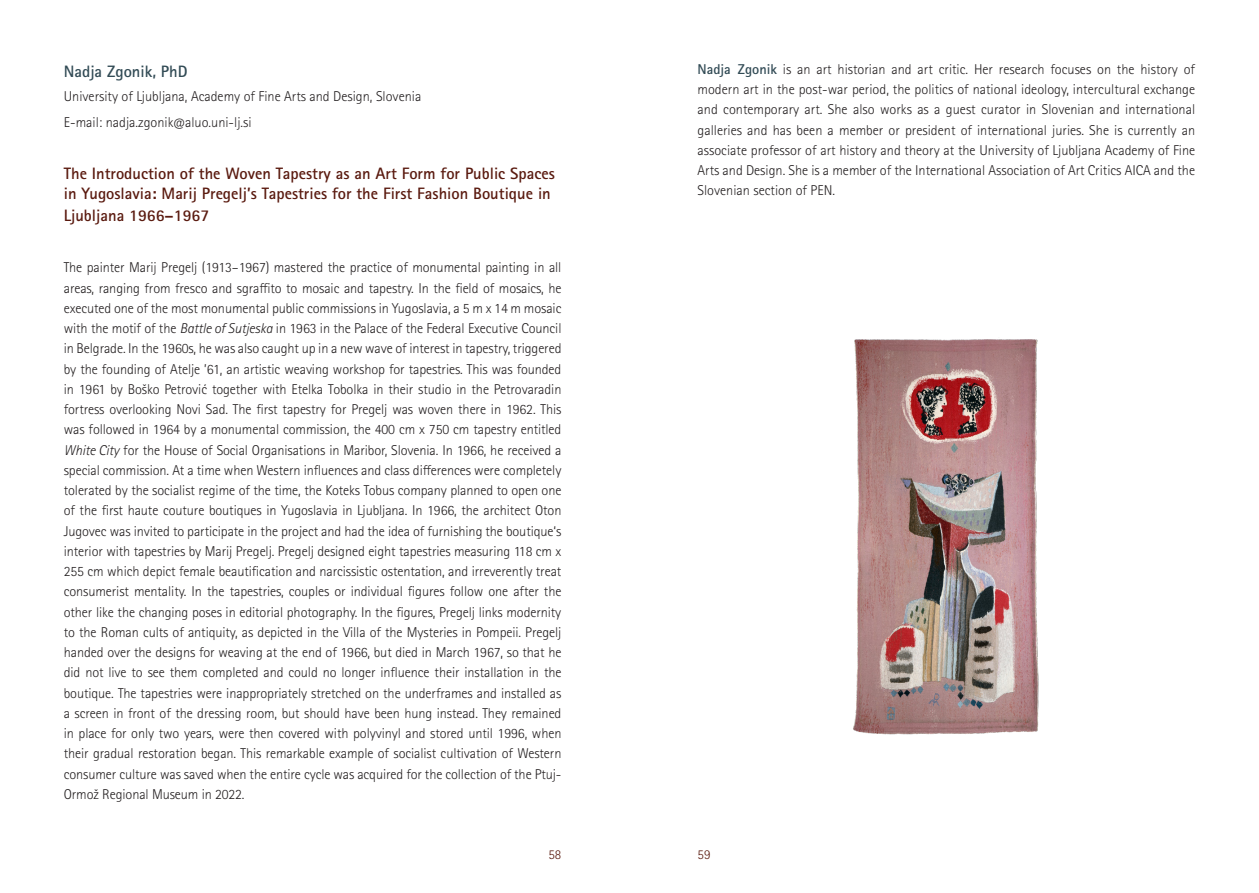
<style>
.page{position:relative;width:1259px;height:893px;background:#fff}
.page>*{position:absolute;margin:0;border:0;box-sizing:border-box;transform-origin:0 0}
.t1{font:700 16.5px/20.9px "Rotis Sans Serif Pro";color:#5a1a0f}
.t2{font:700 16.5px "Rotis Sans Serif Pro";color:#324b55}
.tekstblok{font:300 14.25px/20.2px "Rotis Sans Serif Pro";color:#231f20;text-align:justify}
.t3{font:300 13.5px "Rotis Sans Serif Pro";color:#5a1a0f}
.s1{font-style:italic}
.s2{font-weight:700;color:#324b55}
</style>
<div class="page">
<img style="left:853px;top:339px;width:186px;height:396px">
<p class="t2" style="left:64px;top:61px;width:125px">Nadja Zgonik, PhD</p>
<p class="tekstblok" style="left:64px;top:87px;width:359px">University of Ljubljana, Academy of Fine Arts and Design, Slovenia</p>
<p class="tekstblok" style="left:64px;top:113px;width:189px">E-mail: nadja.zgonik@aluo.uni-lj.si</p>
<p class="t1" style="left:64px;top:163px;width:492px">The Introduction of the Woven Tapestry as an Art Form for Public Spaces in Yugoslavia: Marij Pregelj’s Tapestries for the First Fashion Boutique in<br>Ljubljana 1966–1967</p>
<p class="tekstblok" style="left:64px;top:258px;width:499px">The painter Marij Pregelj (1913–1967) mastered the practice of monumental painting in all areas, ranging from fresco and sgraffito to mosaic and tapestry. In the field of mosaics, he executed one of the most monumental public commissions in Yugoslavia, a 5 m x 14 m mosaic with the motif of the <span class="s1">Battle of Sutjeska</span> in 1963 in the Palace of the Federal Executive Council in Belgrade. In the 1960s, he was also caught up in a new wave of interest in tapestry, triggered by the founding of Atelje ’61, an artistic weaving workshop for tapestries. This was founded in 1961 by Boško Petrović together with Etelka Tobolka in their studio in the Petrovaradin fortress overlooking Novi Sad. The first tapestry for Pregelj was woven there in 1962. This was followed in 1964 by a monumental commission, the 400 cm x 750 cm tapestry entitled <span class="s1">White City</span> for the House of Social Organisations in Maribor, Slovenia. In 1966, he received a special commission. At a time when Western influences and class differences were completely tolerated by the socialist regime of the time, the Koteks Tobus company planned to open one of the first haute couture boutiques in Yugoslavia in Ljubljana. In 1966, the architect Oton Jugovec was invited to participate in the project and had the idea of furnishing the boutique‘s interior with tapestries by Marij Pregelj. Pregelj designed eight tapestries measuring 118 cm x 255 cm which depict female beautification and narcissistic ostentation, and irreverently treat consumerist mentality. In the tapestries, couples or individual figures follow one after the other like the changing poses in editorial photography. In the figures, Pregelj links modernity to the Roman cults of antiquity, as depicted in the Villa of the Mysteries in Pompeii. Pregelj handed over the designs for weaving at the end of 1966, but died in March 1967, so that he did not live to see them completed and could no longer influence their installation in the boutique. The tapestries were inappropriately stretched on the underframes and installed as a screen in front of the dressing room, but should have been hung instead. They remained in place for only two years, were then covered with polyvinyl and stored until 1996, when their gradual restoration began. This remarkable example of socialist cultivation of Western consumer culture was saved when the entire cycle was acquired for the collection of the Ptuj-Ormož Regional Museum in 2022.</p>
<p class="tekstblok" style="left:697px;top:59px;width:499px"><span class="s2">Nadja Zgonik</span> is an art historian and art critic. Her research focuses on the history of modern art in the post-war period, the politics of national ideology, intercultural exchange and contemporary art. She also works as a guest curator in Slovenian and international galleries and has been a member or president of international juries. She is currently an associate professor of art history and theory at the University of Ljubljana Academy of Fine Arts and Design. She is a member of the International Association of Art Critics AICA and the Slovenian section of PEN.</p>
<p class="t3" style="left:548px;top:847px;width:14px">58</p>
<p class="t3" style="left:697px;top:847px;width:14px">59</p>
</div>
